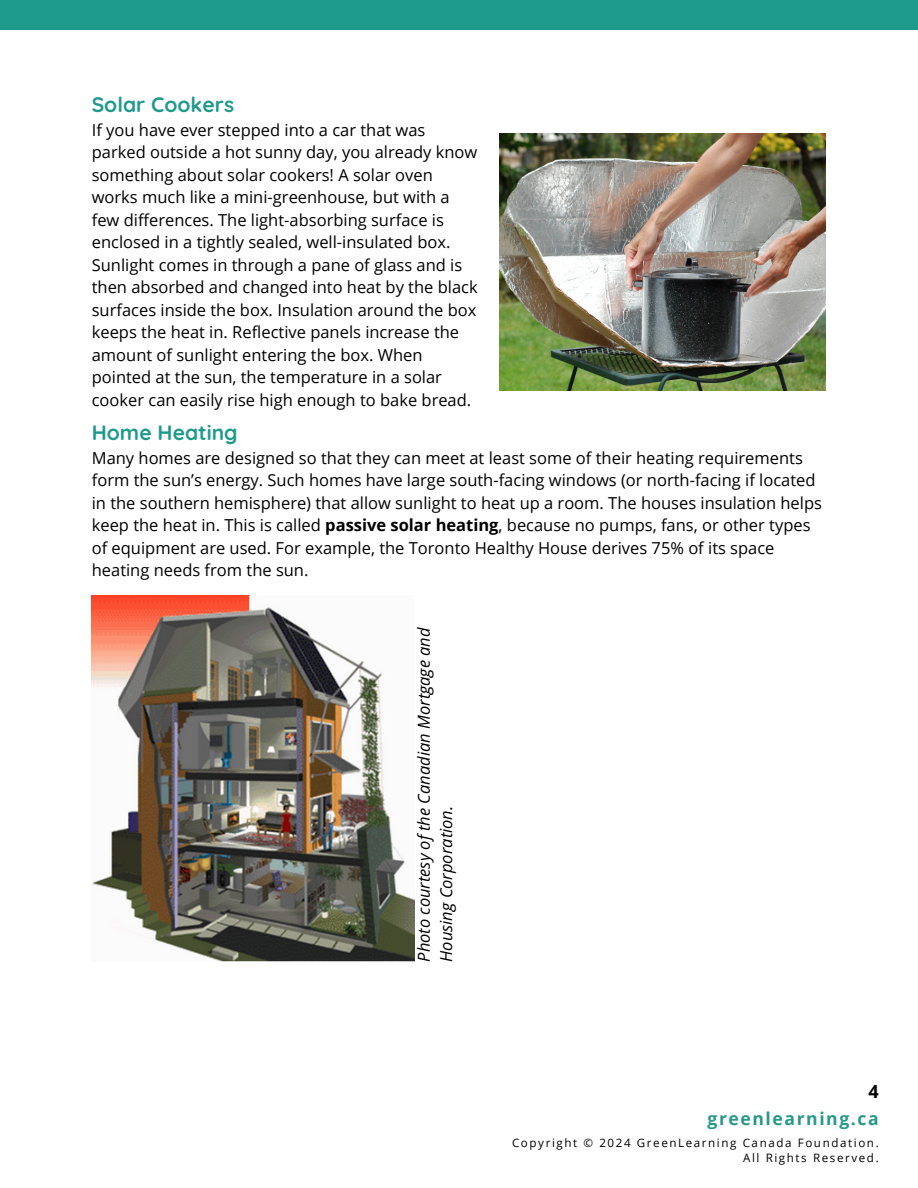
<style>
.page{position:relative;width:918px;height:1188px;background:#fff}
.page>*{position:absolute;margin:0;border:0;box-sizing:border-box;transform-origin:0 0}
.t1{font:700 21px "Quicksand";color:#1e9a8d}
.t2{font:700 18px "Open Sans";color:#000}
.t3{font:700 17.55px "Open Sans";letter-spacing:.09em;color:#279989}
.t4{font:16.5px/22.5px "Open Sans";color:#000}
.t5{font:italic 16.5px/22.5px "Open Sans";color:#000}
.t6{font:11.55px "Open Sans";letter-spacing:.14em;color:#000}
.s1{font-weight:700}
</style>
<div class="page">
<div style="left:0;top:0;width:918px;height:29px;background:#1e9a8d"></div>
<img style="left:500px;top:134px;width:326px;height:256px">
<img style="left:92px;top:596px;width:323px;height:365px">
<p class="t1" style="left:92px;top:91px;width:144px">Solar Cookers</p>
<p class="t4" style="left:92px;top:118px;width:387px">If you have ever stepped into a car that was parked outside a hot sunny day, you already know something about solar cookers! A solar oven works much like a mini-greenhouse, but with a few differences. The light-absorbing surface is enclosed in a tightly sealed, well-insulated box.<br>Sunlight comes in through a pane of glass and is then absorbed and changed into heat by the black surfaces inside the box. Insulation around the box keeps the heat in. Reflective panels increase the amount of sunlight entering the box. When pointed at the sun, the temperature in a solar cooker can easily rise high enough to bake bread.</p>
<h1 class="t1" style="left:92px;top:419px;width:147px">Home Heating</h1>
<h1 class="t4" style="left:92px;top:446px;width:732px">Many homes are designed so that they can meet at least some of their heating requirements form the sun’s energy. Such homes have large south-facing windows (or north-facing if located in the southern hemisphere) that allow sunlight to heat up a room. The houses insulation helps keep the heat in. This is called <span class="s1">passive solar heating</span>, because no pumps, fans, or other types of equipment are used. For example, the Toronto Healthy House derives 75% of its space heating needs from the sun.</h1>
<p class="t5" style="left:412px;top:962px;width:336px;rotate:-90deg">Photo courtesyofthe Canadian Mortgage and<br>Housing Corporation.</p>
<h2 class="t2" style="left:868px;top:1078px;width:12px">4</h2>
<p class="t3" style="left:708px;top:1106px;width:173px">greenlearning.ca</p>
<p class="t6" style="left:512px;top:1134px;width:368px">Copyright © 2024 GreenLearning Canada Foundation.</p>
<h2 class="t6" style="left:743px;top:1150px;width:137px">All Rights Reserved.</h2>
</div>
